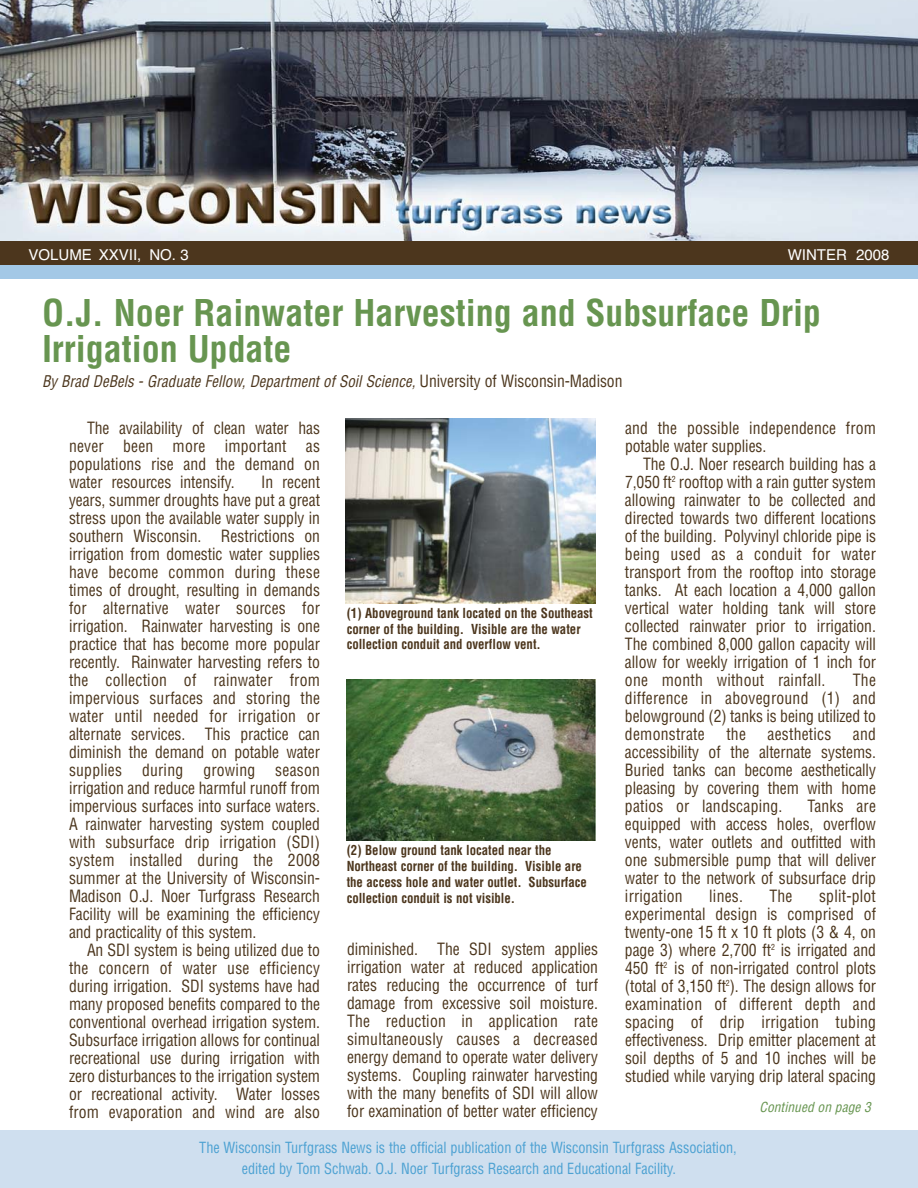
<style>
.page{position:relative;width:918px;height:1188px;background:#fff}
.page>*{position:absolute;margin:0;border:0;box-sizing:border-box;transform-origin:0 0}
.t1{font:700 condensed 36px/36px "Helvetica";color:#679550}
.t2{font:condensed 16.5px/18px "Helvetica";letter-spacing:-.005em;color:#4c361d;text-align:justify;scale:.95 1}
.t3{font:condensed 16.5px "Helvetica";letter-spacing:.015em;color:#4c361d;scale:.95 1}
.t4{font:italic condensed 15.75px "Helvetica";color:#4c361d;scale:.95 1}
.t5{font:condensed 15px/21px "Helvetica";letter-spacing:-.005em;color:#4ca1d2;scale:.95 1}
.t6{font:15px "Helvetica";color:#fff}
.t7{font:700 condensed 13.5px/15.8px "Helvetica";color:#4c361d;scale:.95 1}
.t8{font:italic condensed 13.5px "Helvetica";color:#679550}
.s1{font-style:normal;font-size:16.5px}
</style>
<div class="page">
<div style="left:0;top:1130px;width:918px;height:58px;background:#cfdfef"></div>
<div style="left:0;top:255px;width:918px;height:24px;background:#a3c8e6"></div>
<img style="left:0;top:0;width:918px;height:242px">
<div style="left:0;top:242px;width:918px;height:23px;background:#4c361d"></div>
<img style="left:346px;top:418px;width:250px;height:185px">
<img style="left:347px;top:680px;width:248px;height:160px">
<p class="t6" style="left:28px;top:250px;width:162px">VOLUME XXVII, NO. 3</p>
<p class="t6" style="left:788px;top:250px;width:103px">WINTER 2008</p>
<p class="t1" style="left:42px;top:297px;width:781px">O.J. Noer Rainwater Harvesting and Subsurface Drip<br>Irrigation Update</p>
<p class="t4" style="left:42px;top:376px;width:613px">By Brad DeBels - Graduate Fellow, Department of Soil Science, <span class="s1">U n i v e r s i ty o f W i s c o n s i n - M a d i s o n</span></p>
<p class="t2" style="left:69px;top:420px;width:266px;text-indent:18px">The availability of clean water has never been more important as populations rise and the demand on water resources intensify.</p>
<p class="t2" style="left:261px;top:474px;width:63px">In recent</p>
<p class="t2" style="left:69px;top:492px;width:266px">years, summer droughts have put a great</p>
<p class="t2" style="left:69px;top:510px;width:266px">stress upon the available water supply in</p>
<p class="t2" style="left:69px;top:528px;width:266px">southern Wisconsin. Restrictions on</p>
<p class="t2" style="left:69px;top:546px;width:266px">irrigation from domestic water supplies</p>
<p class="t3" style="left:69px;top:566px;width:266px">have become common during these</p>
<p class="t2" style="left:69px;top:582px;width:266px">times of drought, resulting in demands</p>
<p class="t3" style="left:69px;top:602px;width:266px">for alternative water sources for</p>
<p class="t2" style="left:69px;top:618px;width:266px">irrigation. Rainwater harvesting is one</p>
<p class="t2" style="left:69px;top:636px;width:266px">practice that has become more popular</p>
<p class="t2" style="left:69px;top:654px;width:266px">recently. Rainwater harvesting refers to</p>
<p class="t3" style="left:69px;top:674px;width:266px">the collection of rainwater from</p>
<p class="t2" style="left:69px;top:690px;width:266px">impervious surfaces and storing the</p>
<p class="t3" style="left:69px;top:710px;width:266px">water until needed for irrigation or</p>
<p class="t2" style="left:69px;top:726px;width:266px">alternate services. This practice can</p>
<p class="t2" style="left:69px;top:744px;width:266px">diminish the demand on potable water</p>
<p class="t3" style="left:69px;top:764px;width:266px">supplies during growing season</p>
<p class="t2" style="left:69px;top:780px;width:266px">irrigation and reduce harmful runoff from</p>
<p class="t2" style="left:69px;top:798px;width:266px">impervious surfaces into surface waters.</p>
<p class="t2" style="left:69px;top:816px;width:266px">A rainwater harvesting system coupled</p>
<p class="t2" style="left:69px;top:834px;width:266px">with subsurface drip irrigation (SDI)</p>
<p class="t3" style="left:69px;top:854px;width:266px">system installed during the 2008</p>
<p class="t2" style="left:69px;top:870px;width:266px">summer at the University of Wisconsin-</p>
<p class="t2" style="left:69px;top:888px;width:266px">Madison O.J. Noer Turfgrass Research</p>
<p class="t2" style="left:69px;top:906px;width:266px">Facility will be examining the efficiency</p>
<p class="t2" style="left:69px;top:924px;width:199px">and practicality of this system.</p>
<p class="t2" style="left:87px;top:942px;width:247px">An SDI system is being utilized due to</p>
<p class="t3" style="left:69px;top:962px;width:266px">the concern of water use efficiency</p>
<p class="t2" style="left:69px;top:978px;width:266px">during irrigation. SDI systems have had</p>
<p class="t2" style="left:69px;top:996px;width:266px">many proposed benefits compared to the</p>
<p class="t2" style="left:69px;top:1014px;width:266px">conventional overhead irrigation system.</p>
<p class="t2" style="left:69px;top:1032px;width:266px">Subsurface irrigation allows for continual</p>
<p class="t2" style="left:69px;top:1050px;width:266px">recreational use during irrigation with</p>
<p class="t2" style="left:69px;top:1068px;width:266px">zero disturbances to the irrigation system</p>
<p class="t2" style="left:69px;top:1086px;width:266px">or recreational activity. Water losses</p>
<p class="t2" style="left:69px;top:1104px;width:266px">from evaporation and wind are also</p>
<p class="t7" style="left:347px;top:606px;width:261px">(1) Aboveground tank located on the Southeast corner of the building. Visible are the water collection conduit and overflow vent.</p>
<p class="t7" style="left:347px;top:844px;width:255px">(2) Below ground tank located near the Northeast corner of the building. Visible are the access hole and water outlet. Subsurface collection conduit is not visible.</p>
<p class="t2" style="left:347px;top:942px;width:266px">diminished. The SDI system applies irrigation water at reduced application rates reducing the occurrence of turf damage from excessive soil moisture.<br>The reduction in application rate simultaneously causes a decreased energy demand to operate water delivery systems. Coupling rainwater harvesting with the many benefits of SDI will allow for examination of better water efficiency</p>
<p class="t2" style="left:625px;top:420px;width:266px">and the possible independence from</p>
<p class="t2" style="left:625px;top:438px;width:150px">potable water supplies.</p>
<p class="t2" style="left:643px;top:456px;width:247px">The O.J. Noer research building has a</p>
<p class="t2" style="left:625px;top:474px;width:266px">7,050 ft<sup>2</sup> rooftop with a rain gutter system</p>
<p class="t2" style="left:625px;top:492px;width:266px">allowing rainwater to be collected and</p>
<p class="t2" style="left:625px;top:510px;width:266px">directed towards two different locations</p>
<p class="t2" style="left:625px;top:528px;width:266px">of the building. Polyvinyl chloride pipe is</p>
<p class="t3" style="left:625px;top:548px;width:266px">being used as a conduit for water</p>
<p class="t2" style="left:625px;top:564px;width:266px">transport from the rooftop into storage</p>
<p class="t2" style="left:625px;top:582px;width:266px">tanks. At each location a 4,000 gallon</p>
<p class="t2" style="left:625px;top:600px;width:266px">vertical water holding tank will store</p>
<p class="t2" style="left:625px;top:618px;width:266px">collected rainwater prior to irrigation.</p>
<p class="t2" style="left:625px;top:636px;width:266px">The combined 8,000 gallon capacity will</p>
<p class="t2" style="left:625px;top:654px;width:266px">allow for weekly irrigation of 1 inch for</p>
<p class="t3" style="left:625px;top:674px;width:213px">one month without rainfall.</p>
<p class="t2" style="left:625px;top:672px;width:266px;text-indent:228px">The difference in aboveground (1) and belowground (2) tanks is being utilized to demonstrate</p>
<p class="t2" style="left:625px;top:726px;width:266px;text-indent:228px">and accessibility of the alternate systems.<br>Buried tanks can become aesthetically pleasing by covering them with home patios or landscaping.</p>
<p class="t2" style="left:726px;top:726px;width:22px">the</p>
<p class="t3" style="left:768px;top:728px;width:69px">aesthetics</p>
<p class="t2" style="left:625px;top:798px;width:266px;text-indent:182px">Tanks are equipped with access holes, overflow vents, water outlets and outfitted with one submersible pump that will deliver water to the network of subsurface drip irrigation</p>
<p class="t2" style="left:625px;top:888px;width:266px;text-indent:194px">split-plot experimental design is comprised of twenty-one 15 ft x 10 ft plots (3 &amp; 4, on page 3) where 2,700 ft<sup>2</sup> is irrigated and 450 ft<sup>2</sup> is of non-irrigated control plots (total of 3,150 ft<sup>2</sup>). The design allows for examination of different depth and spacing of drip irrigation tubing effectiveness. Drip emitter placement at soil depths of 5 and 10 inches will be studied while varying drip lateral spacing</p>
<p class="t2" style="left:709px;top:888px;width:37px">lines.</p>
<p class="t2" style="left:770px;top:888px;width:26px">The</p>
<p class="t8" style="left:760px;top:1102px;width:116px">Continued on page 3</p>
<p class="t5" style="left:242px;top:1138px;width:522px;text-indent:-43px">The Wisconsin Turfgrass News is the official publication of the Wisconsin Turfgrass Association, edited by Tom Schwab. O.J. Noer Turfgrass Research and Educational Facility.</p>
</div>
